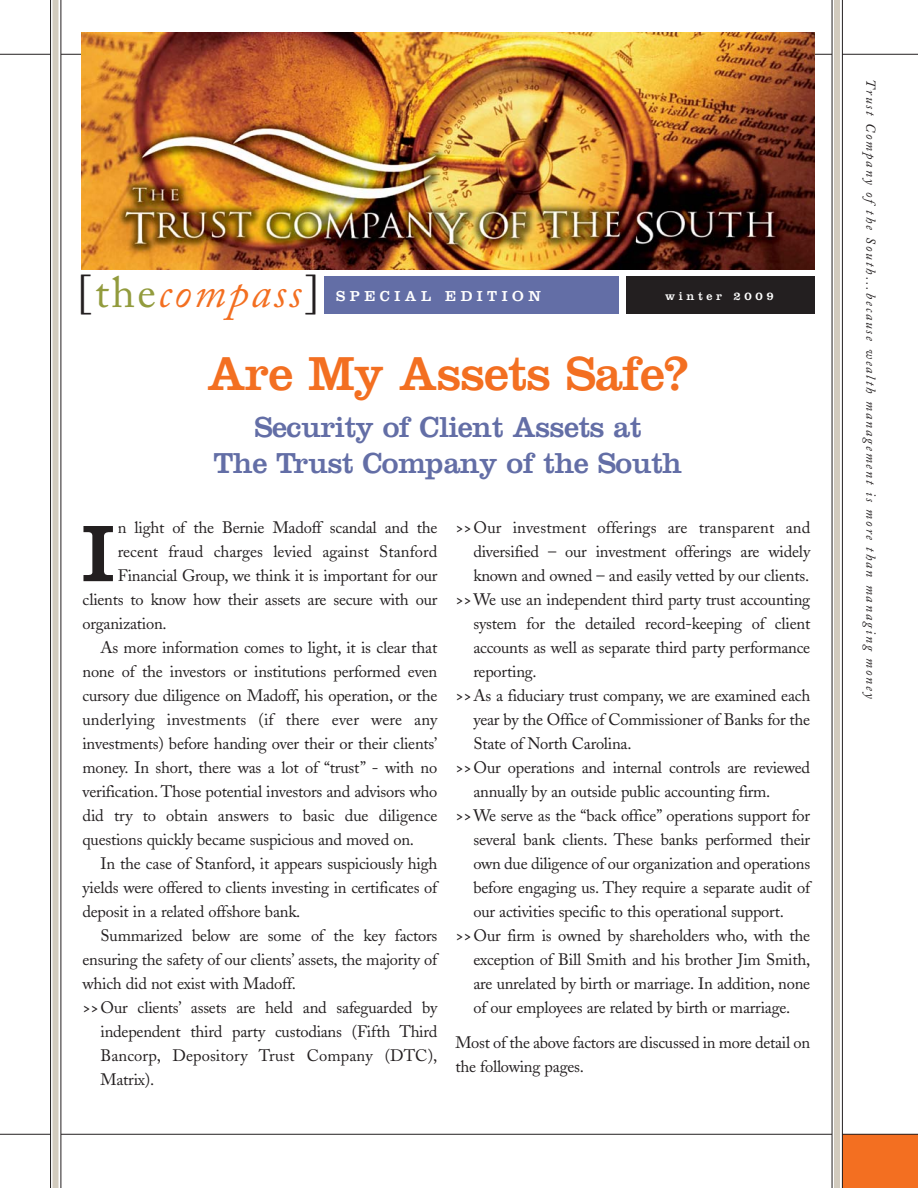
<style>
.page{position:relative;width:918px;height:1188px;background:#fff}
.page>*{position:absolute;margin:0;border:0;box-sizing:border-box;transform-origin:0 0}
.t1{font:83.25px "Clarendon";color:#231f20}
.t2{font:49.5px "Clarendon";letter-spacing:-.02em;color:#f36f21}
.t3{font:italic 43.5px "Adobe Caslon";letter-spacing:.06em;color:#f36f21}
.t4{font:30px/35.4px "Clarendon";letter-spacing:-.02em;color:#636ea6;text-align:center}
.t5{font:16.5px/24px "Adobe Caslon";letter-spacing:-.015em;color:#231f20}
.t6{font:16.5px "Adobe Caslon";letter-spacing:.005em;color:#231f20}
.t7{font:15px "Clarendon";letter-spacing:.305em;color:#fff}
.t8{font:italic 13.5px "Adobe Caslon";letter-spacing:.15em;color:#231f20}
.t9{font:12px "Clarendon";letter-spacing:.305em;color:#fff}
.s1{font-style:normal;color:#231f20}
.s2{font-style:normal;color:#929b3d}
.s3{font-weight:600}
</style>
<div class="page">
<hr style="left:0;top:54px;width:918px;height:1px;background:#231f20">
<img style="left:81px;top:33px;width:734px;height:237px">
<div style="left:842px;top:1134px;width:76px;height:54px;background:#f36f21"></div>
<hr style="left:0;top:1134px;width:918px;height:1px;background:#231f20">
<svg style="left:51px;top:51px;width:10px;height:9px"></svg>
<svg style="left:51px;top:1131px;width:10px;height:9px"></svg>
<div style="left:832px;top:1131px;width:10px;height:9px;background:#fff"></div>
<div style="left:832px;top:51px;width:10px;height:9px;background:#fff"></div>
<div style="left:834px;top:0;width:6px;height:1188px;background:#d2cbbe"></div>
<hr style="left:832px;top:0;width:1px;height:1188px;background:#231f20">
<hr style="left:842px;top:0;width:1px;height:1188px;background:#231f20">
<div style="left:52px;top:0;width:6px;height:1188px;background:#d2cbbe"></div>
<hr style="left:50px;top:0;width:1px;height:1188px;background:#231f20">
<hr style="left:61px;top:0;width:1px;height:1188px;background:#231f20">
<div style="left:324px;top:276px;width:295px;height:38px;background:#636ea6"></div>
<div style="left:626px;top:276px;width:189px;height:38px;background:#231f20"></div>
<h3 class="t3" style="left:77px;top:275px;width:244px"><span class="s1">[</span><span class="s2">the</span>compass<span class="s1">]</span></h3>
<p class="t7" style="left:336px;top:291px;width:206px">SPECIAL EDITION</p>
<p class="t9" style="left:665px;top:292px;width:110px">winter 2009</p>
<h2 class="t2" style="left:207px;top:356px;width:483px">Are My Assets Safe?</h2>
<h3 class="t4" style="left:213px;top:413px;width:470px">Security of Client Assets at<br>The Trust Company of the South</h3>
<h1 class="t1" style="left:82px;top:525px;width:34px">I</h1>
<p class="t5" style="left:118px;top:518px;width:321px">n light of the Bernie Madoff scandal and the</p>
<p class="t5" style="left:118px;top:542px;width:321px">recent fraud charges levied against Stanford</p>
<p class="t5" style="left:118px;top:566px;width:321px">Financial Group, we think it is important for our</p>
<p class="t5" style="left:82px;top:590px;width:356px">clients to know how their assets are secure with our</p>
<p class="t5" style="left:82px;top:614px;width:86px">organization.</p>
<p class="t5" style="left:101px;top:638px;width:338px">As more information comes to light, it is clear that</p>
<p class="t5" style="left:82px;top:662px;width:356px">none of the investors or institutions performed even</p>
<p class="t5" style="left:82px;top:686px;width:356px">cursory due diligence on Madoff, his operation, or the</p>
<p class="t6" style="left:82px;top:713px;width:356px">underlying investments (if there ever were any</p>
<p class="t5" style="left:82px;top:734px;width:356px">investments) before handing over their or their clients’</p>
<p class="t5" style="left:82px;top:758px;width:356px">money. In short, there was a lot of “trust” - with no</p>
<p class="t5" style="left:82px;top:782px;width:356px">verification. Those potential investors and advisors who</p>
<p class="t5" style="left:82px;top:806px;width:356px">did try to obtain answers to basic due diligence</p>
<p class="t5" style="left:82px;top:830px;width:333px">questions quickly became suspicious and moved on.</p>
<p class="t5" style="left:101px;top:854px;width:338px">In the case of Stanford, it appears suspiciously high</p>
<p class="t5" style="left:82px;top:878px;width:356px">yields were offered to clients investing in certificates of</p>
<p class="t5" style="left:82px;top:902px;width:219px">deposit in a related offshore bank.</p>
<p class="t5" style="left:101px;top:926px;width:338px">Summarized below are some of the key factors</p>
<p class="t5" style="left:82px;top:950px;width:356px">ensuring the safety of our clients’ assets, the majority of</p>
<p class="t5" style="left:82px;top:974px;width:215px">which did not exist with Madoff.</p>
<p class="t5" style="left:82px;top:998px;width:356px"><span class="s3">&gt;&gt;</span>Our clients’ assets are held and safeguarded by</p>
<p class="t5" style="left:101px;top:1022px;width:338px">independent third party custodians (Fifth Third</p>
<p class="t6" style="left:101px;top:1049px;width:338px">Bancorp, Depository Trust Company (DTC),</p>
<p class="t5" style="left:101px;top:1070px;width:55px">Matrix).</p>
<p class="t6" style="left:455px;top:521px;width:356px"><span class="s3">&gt;&gt;</span>Our investment offerings are transparent and</p>
<p class="t5" style="left:473px;top:542px;width:338px">diversified – our investment offerings are widely</p>
<p class="t5" style="left:473px;top:566px;width:337px">known and owned – and easily vetted by our clients.</p>
<p class="t5" style="left:455px;top:590px;width:356px"><span class="s3">&gt;&gt;</span>We use an independent third party trust accounting</p>
<p class="t5" style="left:473px;top:614px;width:338px">system for the detailed record-keeping of client</p>
<p class="t5" style="left:473px;top:638px;width:338px">accounts as well as separate third party performance</p>
<p class="t5" style="left:473px;top:662px;width:65px">reporting.</p>
<p class="t5" style="left:455px;top:686px;width:356px"><span class="s3">&gt;&gt;</span>As a fiduciary trust company, we are examined each</p>
<p class="t5" style="left:473px;top:710px;width:338px">year by the Office of Commissioner of Banks for the</p>
<p class="t5" style="left:473px;top:734px;width:160px">State of North Carolina.</p>
<p class="t5" style="left:455px;top:758px;width:356px"><span class="s3">&gt;&gt;</span>Our operations and internal controls are reviewed</p>
<p class="t5" style="left:473px;top:782px;width:299px">annually by an outside public accounting firm.</p>
<p class="t5" style="left:455px;top:806px;width:356px"><span class="s3">&gt;&gt;</span>We serve as the “back office” operations support for</p>
<p class="t5" style="left:473px;top:830px;width:338px">several bank clients. These banks performed their</p>
<p class="t5" style="left:473px;top:854px;width:338px">own due diligence of our organization and operations</p>
<p class="t5" style="left:473px;top:878px;width:338px">before engaging us. They require a separate audit of</p>
<p class="t5" style="left:473px;top:902px;width:312px">our activities specific to this operational support.</p>
<p class="t5" style="left:455px;top:926px;width:356px"><span class="s3">&gt;&gt;</span>Our firm is owned by shareholders who, with the</p>
<p class="t5" style="left:473px;top:950px;width:338px">exception of Bill Smith and his brother Jim Smith,</p>
<p class="t5" style="left:473px;top:974px;width:338px">are unrelated by birth or marriage. In addition, none</p>
<p class="t5" style="left:473px;top:998px;width:318px">of our employees are related by birth or marriage.</p>
<p class="t5" style="left:455px;top:1032px;width:356px">Most of the above factors are discussed in more detail on the following pages.</p>
<p class="t8" style="left:877px;top:79px;width:621px;rotate:90deg">Trust Company of the South...because wealth management is more than managing money</p>
</div>
